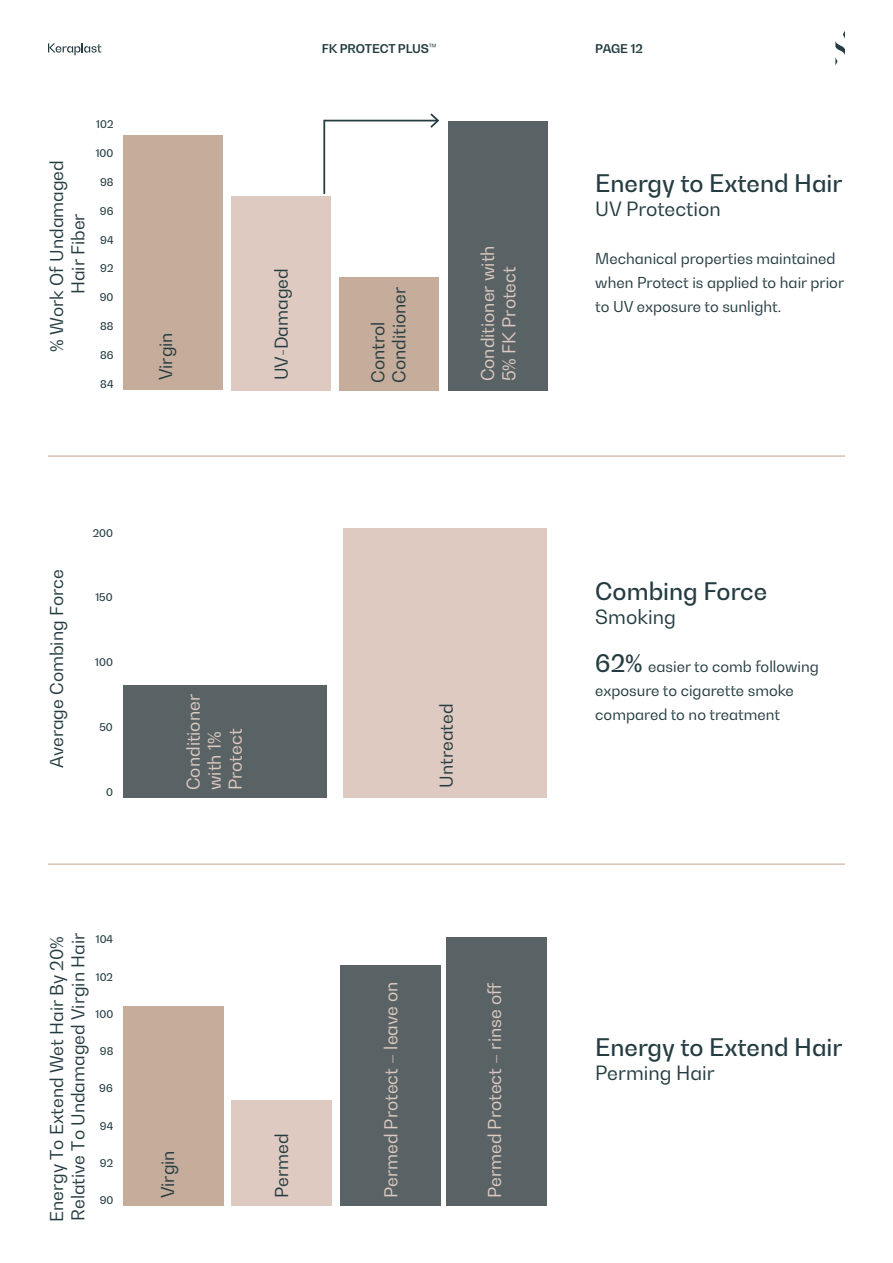
<style>
.page{position:relative;width:893px;height:1263px;background:#fff}
.page>*{position:absolute;margin:0;border:0;box-sizing:border-box;transform-origin:0 0}
.t1{font:500 24px "Bw Gradual";color:#243c41}
.t2{font:19.5px "Bw Gradual";color:#243c41}
.t3{font:17.55px/21.1px "Bw Gradual";color:#243c41}
.t4{font:17.55px/21.1px "Bw Gradual";color:#decac1}
.t5{font:15px/24px "Bw Gradual";color:#243c41}
.t6{font:700 12px "Bw Gradual";letter-spacing:-.005em;color:#243c41}
.t7{font:500 10.5px "Bw Gradual";color:#243c41}
.s1{font-weight:500;font-size:24px}
</style>
<div class="page">
<svg style="left:835px;top:31px;width:10px;height:34px"></svg>
<svg style="left:48px;top:43px;width:53px;height:12px"></svg>
<svg style="left:323px;top:113px;width:116px;height:81px"></svg>
<div style="left:123px;top:135px;width:100px;height:255px;background:#c6ac9a"></div>
<div style="left:339px;top:277px;width:100px;height:113px;background:#c6ac9a"></div>
<div style="left:231px;top:196px;width:100px;height:194px;background:#decac1"></div>
<div style="left:448px;top:121px;width:99px;height:269px;background:#596365"></div>
<div style="left:123px;top:685px;width:204px;height:113px;background:#596365"></div>
<div style="left:344px;top:529px;width:203px;height:269px;background:#decac1"></div>
<div style="left:123px;top:1006px;width:101px;height:200px;background:#c6ac9a"></div>
<div style="left:340px;top:965px;width:101px;height:241px;background:#596365"></div>
<div style="left:231px;top:1100px;width:101px;height:106px;background:#decac1"></div>
<div style="left:446px;top:937px;width:101px;height:269px;background:#596365"></div>
<hr style="left:48px;top:455px;width:797px;height:2px;background:#c6ac9a">
<hr style="left:48px;top:863px;width:797px;height:2px;background:#c6ac9a">
<p class="t3" style="left:46px;top:352px;width:193px;text-align:center;rotate:-90deg">% Work Of Undamaged<br>Hair Fiber</p>
<p class="t7" style="left:96px;top:117px;width:19px">102</p>
<p class="t7" style="left:96px;top:146px;width:19px">100</p>
<p class="t7" style="left:100px;top:175px;width:15px">98</p>
<p class="t7" style="left:100px;top:204px;width:15px">96</p>
<p class="t7" style="left:100px;top:233px;width:15px">94</p>
<p class="t7" style="left:100px;top:262px;width:15px">92</p>
<p class="t7" style="left:100px;top:291px;width:15px">90</p>
<p class="t7" style="left:100px;top:320px;width:15px">88</p>
<p class="t7" style="left:100px;top:348px;width:15px">86</p>
<p class="t7" style="left:100px;top:377px;width:15px">84</p>
<p class="t3" style="left:155px;top:380px;width:49px;rotate:-90deg">Virgin</p>
<p class="t6" style="left:322px;top:40px;width:117px">FK PROTECT PLUS™</p>
<p class="t6" style="left:595px;top:40px;width:49px">PAGE 12</p>
<p class="t3" style="left:270px;top:380px;width:114px;rotate:-90deg">UV-Damaged</p>
<p class="t3" style="left:367px;top:383px;width:98px;rotate:-90deg">Control<br>Conditioner</p>
<p class="t4" style="left:477px;top:381px;width:137px;rotate:-90deg">Conditioner with<br>5% FK Protect</p>
<h1 class="t1" style="left:595px;top:168px;width:249px">Energy to Extend Hair</h1>
<p class="t2" style="left:595px;top:196px;width:127px">UV Protection</p>
<p class="t5" style="left:595px;top:246px;width:250px">Mechanical properties maintained when Protect is applied to hair prior to UV exposure to sunlight.</p>
<p class="t3" style="left:46px;top:768px;width:201px;rotate:-90deg">Average Combing Force</p>
<p class="t7" style="left:93px;top:526px;width:22px">200</p>
<p class="t7" style="left:95px;top:591px;width:19px">150</p>
<p class="t7" style="left:95px;top:656px;width:19px">100</p>
<p class="t7" style="left:99px;top:720px;width:15px">50</p>
<p class="t7" style="left:106px;top:785px;width:8px">0</p>
<p class="t4" style="left:182px;top:790px;width:98px;rotate:-90deg">Conditioner with 1%<br>Protect</p>
<p class="t3" style="left:435px;top:787px;width:85px;rotate:-90deg">Untreated</p>
<p class="t3" style="left:46px;top:1222px;width:291px;rotate:-90deg">Energy To Extend Wet Hair By 20%<br>Relative To Undamaged Virgin Hair</p>
<p class="t7" style="left:96px;top:932px;width:19px">104</p>
<p class="t7" style="left:96px;top:970px;width:19px">102</p>
<p class="t7" style="left:96px;top:1007px;width:19px">100</p>
<p class="t7" style="left:100px;top:1044px;width:15px">98</p>
<p class="t7" style="left:99px;top:1082px;width:15px">96</p>
<p class="t7" style="left:100px;top:1119px;width:15px">94</p>
<p class="t7" style="left:100px;top:1156px;width:15px">92</p>
<p class="t7" style="left:100px;top:1193px;width:15px">90</p>
<p class="t3" style="left:157px;top:1198px;width:49px;rotate:-90deg">Virgin</p>
<p class="t3" style="left:271px;top:1198px;width:66px;rotate:-90deg">Permed</p>
<p class="t4" style="left:380px;top:1198px;width:218px;rotate:-90deg">Permed Protect – leave on</p>
<p class="t4" style="left:484px;top:1198px;width:205px;rotate:-90deg">Permed Protect – rinse o</p>
<h1 class="t1" style="left:595px;top:576px;width:173px">Combing Force</h1>
<p class="t2" style="left:595px;top:604px;width:82px">Smoking</p>
<p class="t5" style="left:595px;top:654px;width:225px"><span class="s1">62%</span> easier to comb following exposure to cigarette smoke compared to no treatment</p>
<h1 class="t1" style="left:595px;top:1032px;width:249px">Energy to Extend Hair</h1>
<p class="t2" style="left:595px;top:1060px;width:121px">Perming Hair</p>
</div>
